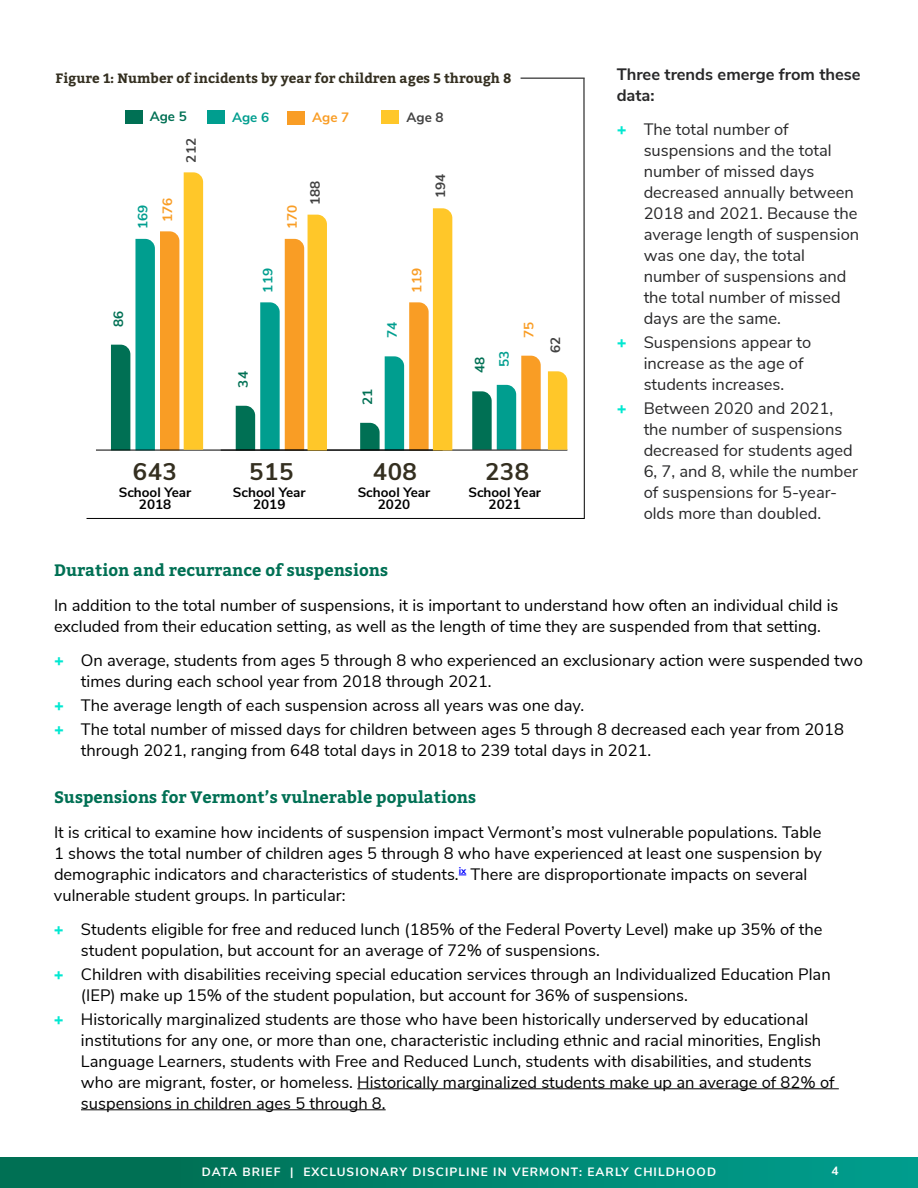
<style>
.page{position:relative;width:918px;height:1188px;background:#fff}
.page>*{position:absolute;margin:0;border:0;box-sizing:border-box;transform-origin:0 0}
.t1{font:700 24px "Nunito Sans";letter-spacing:.02em;color:#342f20}
.t2{font:16.5px/21px "Nunito Sans";color:#000}
.t3{font:16.5px/21px "Nunito Sans";color:#282829}
.t4{font:700 16.5px "Bitter";color:#007054}
.t5{font:700 16.5px/21px "Nunito Sans";color:#282829}
.t6{font:700 13.5px/12px "Nunito Sans";color:#000;text-align:center}
.t7{font:700 13.5px "Bitter";color:#342f20}
.t8{font:700 13.5px "Nunito Sans";color:#f99d25}
.t9{font:700 13.5px "Nunito Sans";color:#414141}
.t10{font:700 13.5px "Nunito Sans";color:#009e8f}
.t11{font:700 13.5px "Nunito Sans";color:#007054}
.t12{font:700 12px "Nunito Sans";letter-spacing:.09em;color:#fff}
.s1{font-weight:900;color:#00e8d1}
</style>
<div class="page">
<div style="left:0;top:1157px;width:918px;height:31px;background:linear-gradient(to right,#006a4c,#009e8f)"></div>
<svg style="left:86px;top:78px;width:499px;height:441px"></svg>
<svg style="left:472px;top:356px;width:69px;height:94px"></svg>
<hr style="left:221px;top:450px;width:346px;height:1px;background:#000">
<hr style="left:96px;top:450px;width:347px;height:1px;background:#000">
<div style="left:381px;top:110px;width:18px;height:14px;background:#ffc729"></div>
<svg style="left:111px;top:172px;width:92px;height:278px"></svg>
<svg style="left:236px;top:215px;width:91px;height:235px"></svg>
<svg style="left:360px;top:208px;width:92px;height:242px"></svg>
<div style="left:548px;top:371px;width:19px;height:79px;background:#ffc729"></div>
<hr style="left:357px;top:1088px;width:482px;height:1px;background:#000">
<hr style="left:81px;top:1109px;width:305px;height:1px;background:#000">
<p class="t7" style="left:56px;top:69px;width:458px">Figure 1: Number of incidents by year for children ages 5 through 8</p>
<p class="t11" style="left:150px;top:107px;width:39px">Age 5</p>
<p class="t10" style="left:232px;top:107px;width:39px">Age 6</p>
<p class="t8" style="left:312px;top:108px;width:39px">Age 7</p>
<p class="t9" style="left:407px;top:108px;width:39px">Age 8</p>
<p class="t9" style="left:181px;top:163px;width:26px;rotate:-90deg">212</p>
<p class="t10" style="left:133px;top:229px;width:26px;rotate:-90deg">169</p>
<p class="t8" style="left:158px;top:222px;width:26px;rotate:-90deg">176</p>
<p class="t8" style="left:282px;top:229px;width:26px;rotate:-90deg">170</p>
<p class="t9" style="left:305px;top:205px;width:26px;rotate:-90deg">188</p>
<p class="t9" style="left:430px;top:198px;width:26px;rotate:-90deg">194</p>
<p class="t11" style="left:109px;top:327px;width:18px;rotate:-90deg">86</p>
<p class="t10" style="left:258px;top:293px;width:26px;rotate:-90deg">119</p>
<p class="t11" style="left:233px;top:388px;width:18px;rotate:-90deg">34</p>
<p class="t10" style="left:382px;top:338px;width:18px;rotate:-90deg">74</p>
<p class="t8" style="left:407px;top:293px;width:26px;rotate:-90deg">119</p>
<p class="t11" style="left:358px;top:405px;width:18px;rotate:-90deg">21</p>
<p class="t11" style="left:470px;top:373px;width:18px;rotate:-90deg">48</p>
<p class="t10" style="left:494px;top:367px;width:18px;rotate:-90deg">53</p>
<p class="t8" style="left:519px;top:338px;width:18px;rotate:-90deg">75</p>
<p class="t9" style="left:546px;top:353px;width:18px;rotate:-90deg">62</p>
<h1 class="t1" style="left:133px;top:454px;width:46px">643</h1>
<h1 class="t1" style="left:249px;top:454px;width:46px">515</h1>
<h1 class="t1" style="left:373px;top:454px;width:46px">408</h1>
<h1 class="t1" style="left:485px;top:454px;width:46px">238</h1>
<p class="t6" style="left:119px;top:485px;width:74px">School Year<br>2018</p>
<p class="t6" style="left:233px;top:485px;width:74px">School Year<br>2019</p>
<p class="t6" style="left:358px;top:485px;width:74px">School Year<br>2020</p>
<p class="t6" style="left:468px;top:485px;width:74px">School Year<br>2021</p>
<p class="t5" style="left:617px;top:62px;width:245px">Three trends emerge from these data:</p>
<p class="t3" style="left:644px;top:118px;width:217px;text-indent:-27px"><span class="s1">+</span> The total number of suspensions and the total number of missed days decreased annually between<br>2018 and 2021. Because the average length of suspension was one day, the total number of suspensions and the total number of missed days are the same.</p>
<p class="t3" style="left:644px;top:331px;width:169px;text-indent:-27px"><span class="s1">+</span> Suspensions appear to increase as the age of students increases.</p>
<p class="t3" style="left:644px;top:396px;width:216px;text-indent:-27px"><span class="s1">+</span> Between 2020 and 2021, the number of suspensions decreased for students aged<br>6, 7, and 8, while the number of suspensions for 5-year&shy;olds more than doubled.</p>
<p class="t4" style="left:54px;top:560px;width:336px">Duration and recurrance of suspensions</p>
<p class="t2" style="left:54px;top:594px;width:786px">In addition to the total number of suspensions, it is important to understand how often an individual child is excluded from their education setting, as well as the length of time they are suspended from that setting.</p>
<p class="t2" style="left:81px;top:649px;width:783px;text-indent:-27px"><span class="s1">+</span> On average, students from ages 5 through 8 who experienced an exclusionary action were suspended two times during each school year from 2018 through 2021.</p>
<p class="t2" style="left:54px;top:692px;width:791px;line-height:23.7px"><span class="s1">+</span> The average length of each suspension across all years was one day.<br><span class="s1">+</span> The total number of missed days for children between ages 5 through 8 decreased each year from 2018</p>
<p class="t2" style="left:81px;top:739px;width:572px">through 2021, ranging from 648 total days in 2018 to 239 total days in 2021.</p>
<p class="t4" style="left:54px;top:787px;width:424px">Suspensions for Vermont’s vulnerable populations</p>
<p class="t2" style="left:54px;top:820px;width:769px">It is critical to examine how incidents of suspension impact Vermont’s most vulnerable populations. Table 1 shows the total number of children ages 5 through 8 who have experienced at least one suspension by demographic indicators and characteristics of students.<sup>ix</sup> There are disproportionate impacts on several vulnerable student groups. In particular:</p>
<p class="t2" style="left:81px;top:918px;width:743px;text-indent:-27px"><span class="s1">+</span> Students eligible for free and reduced lunch (185% of the Federal Poverty Level) make up 35% of the student population, but account for an average of 72% of suspensions.</p>
<p class="t2" style="left:81px;top:963px;width:751px;text-indent:-27px"><span class="s1">+</span> Children with disabilities receiving special education services through an Individualized Education Plan (IEP) make up 15% of the student population, but account for 36% of suspensions.</p>
<p class="t2" style="left:81px;top:1007px;width:755px;text-indent:-27px"><span class="s1">+</span> Historically marginalized students are those who have been historically underserved by educational institutions for any one, or more than one, characteristic including ethnic and racial minorities, English Language Learners, students with Free and Reduced Lunch, students with disabilities, and students who are migrant, foster, or homeless. Historically marginalized students make up an average of 82% of suspensions in children ages 5 through 8.</p>
<p class="t12" style="left:202px;top:1163px;width:516px">DATA BRIEF | EXCLUSIONARY DISCIPLINE IN VERMONT: EARLY CHILDHOOD</p>
<p class="t12" style="left:832px;top:1162px;width:9px">4</p>
</div>
